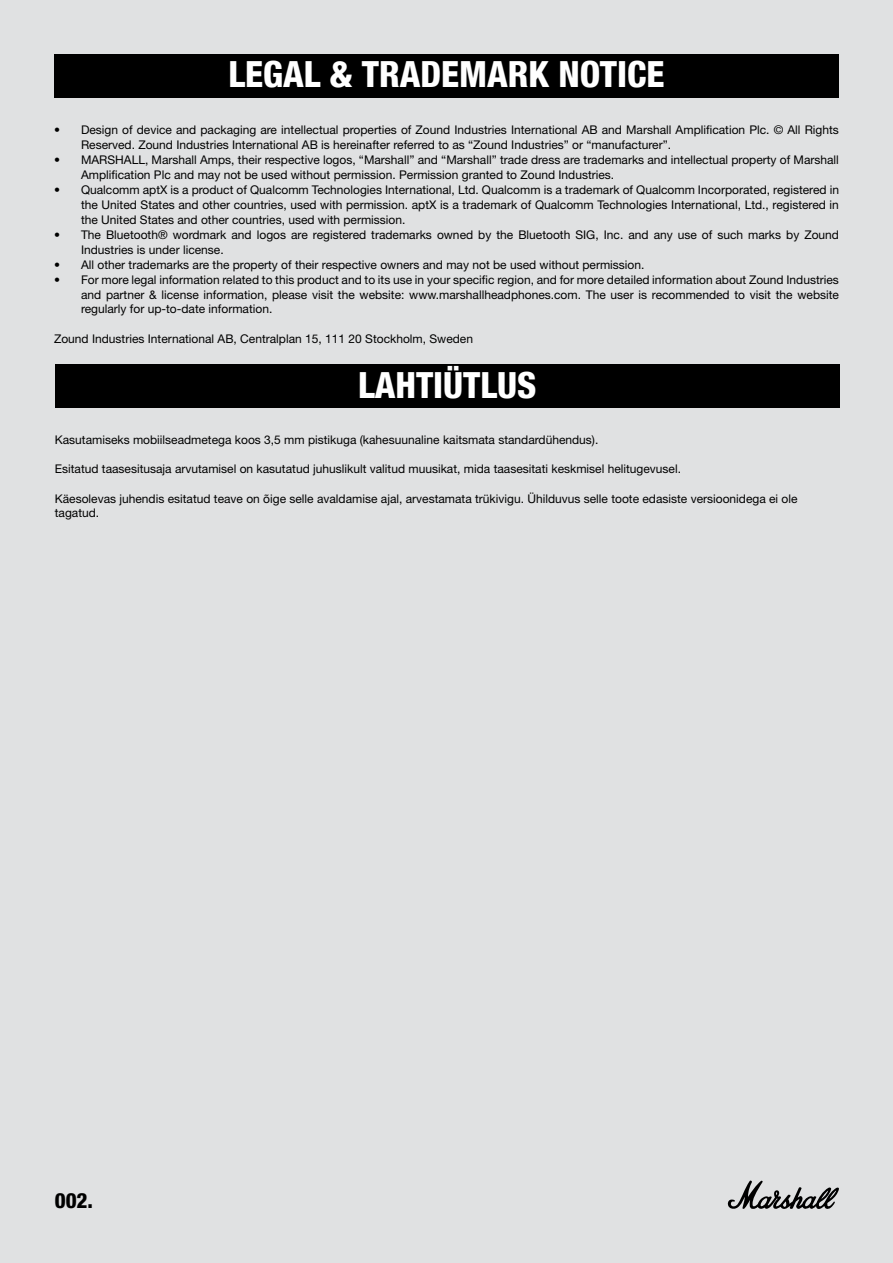
<style>
.page{position:relative;width:893px;height:1263px;background:#e0e1e2}
.page>*{position:absolute;margin:0;border:0;box-sizing:border-box;transform-origin:0 0}
.t1{font:800 condensed 36px "Helvetica Neue LT Com";color:#fff}
.t2{font:800 condensed 21px "Helvetica Neue LT Std";color:#000}
.t3{font:12px/15px "Helvetica Neue LT Std";color:#000}
</style>
<div class="page">
<svg style="left:727px;top:1180px;width:112px;height:29px"></svg>
<div style="left:54px;top:54px;width:785px;height:44px;background:#000"></div>
<div style="left:55px;top:365px;width:785px;height:43px;background:#000"></div>
<h1 class="t1" style="left:228px;top:52px;width:438px">LEGAL &amp; TRADEMARK NOTICE</h1>
<p class="t3" style="left:81px;top:122px;width:759px;text-indent:-27px">• Design of device and packaging are intellectual properties of Zound Industries International AB and Marshall Amplification Plc. © All Rights<br>Reserved. Zound Industries International AB is hereinafter referred to as “Zound Industries” or “manufacturer”.</p>
<p class="t3" style="left:81px;top:152px;width:759px;text-indent:-27px">• MARSHALL, Marshall Amps, their respective logos, “Marshall” and “Marshall” trade dress are trademarks and intellectual property of Marshall<br>Amplification Plc and may not be used without permission. Permission granted to Zound Industries.</p>
<p class="t3" style="left:81px;top:182px;width:759px;text-align:justify;text-indent:-27px">• Qualcomm aptX is a product of Qualcomm Technologies International, Ltd. Qualcomm is a trademark of Qualcomm Incorporated, registered in the United States and other countries, used with permission. aptX is a trademark of Qualcomm Technologies International, Ltd., registered in the United States and other countries, used with permission.</p>
<p class="t3" style="left:81px;top:227px;width:760px;text-indent:-27px">• The Bluetooth® wordmark and logos are registered trademarks owned by the Bluetooth SIG, Inc. and any use of such marks by Zound<br>Industries is under license.</p>
<p class="t3" style="left:54px;top:257px;width:592px">• All other trademarks are the property of their respective owners and may not be used without permission.</p>
<p class="t3" style="left:81px;top:272px;width:759px;text-align:justify;text-indent:-27px">• For more legal information related to this product and to its use in your specific region, and for more detailed information about Zound Industries and partner &amp; license information, please visit the website: www.marshallheadphones.com. The user is recommended to visit the website regularly for up-to-date information.</p>
<p class="t3" style="left:54px;top:331px;width:420px">Zound Industries International AB, Centralplan 15, 111 20 Stockholm, Sweden</p>
<h1 class="t1" style="left:358px;top:363px;width:180px">LAHTIÜTLUS</h1>
<p class="t3" style="left:55px;top:432px;width:545px">Kasutamiseks mobiilseadmetega koos 3,5 mm pistikuga (kahesuunaline kaitsmata standardühendus).</p>
<p class="t3" style="left:55px;top:461px;width:628px">Esitatud taasesitusaja arvutamisel on kasutatud juhuslikult valitud muusikat, mida taasesitati keskmisel helitugevusel.</p>
<p class="t3" style="left:55px;top:491px;width:744px;line-height:14.4px">Käesolevas juhendis esitatud teave on õige selle avaldamise ajal, arvestamata trükivigu. Ühilduvus selle toote edasiste versioonidega ei ole tagatud.</p>
<h2 class="t2" style="left:55px;top:1187px;width:40px">002.</h2>
</div>
